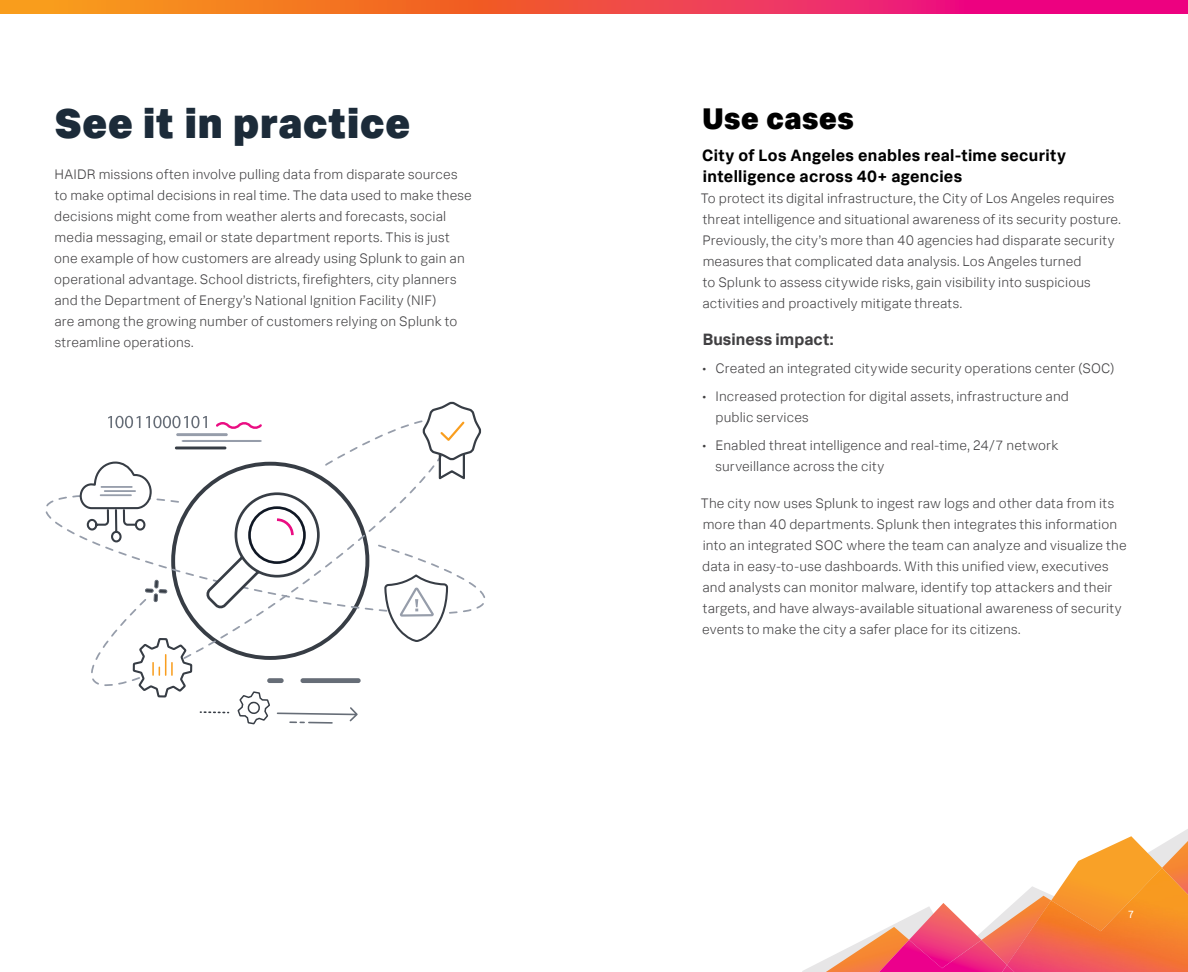
<style>
.page{position:relative;width:1188px;height:972px;background:#fff}
.page>*{position:absolute;margin:0;border:0;box-sizing:border-box;transform-origin:0 0}
.t1{font:900 42px "Splunk Data Sans";letter-spacing:.02em;color:#1c2b39}
.t2{font:900 30px "Splunk Data Sans";letter-spacing:.015em;color:#000}
.t3{font:700 16.5px/21px "Splunk Data Sans";letter-spacing:.02em;color:#000}
.t4{font:700 16.5px "Splunk Data Sans";letter-spacing:.005em;color:#414042}
.t5{font:300 13.8px/21px "Splunk Data Sans";letter-spacing:.01em;color:#414042}
.t6{font:10.5px "Splunk Data Sans";color:#fff}
</style>
<div class="page">
<img style="left:803px;top:829px;width:385px;height:143px">
<img style="left:909px;top:903px;width:68px;height:37px">
<img style="left:846px;top:940px;width:131px;height:32px">
<img style="left:1051px;top:836px;width:111px;height:32px">
<img style="left:977px;top:868px;width:211px;height:104px">
<img style="left:978px;top:965px;width:73px;height:7px">
<svg style="left:0;top:0;width:1188px;height:14px;background:#f14c48"></svg>
<svg style="left:91px;top:434px;width:292px;height:252px"></svg>
<svg style="left:132px;top:637px;width:62px;height:61px"></svg>
<svg style="left:45px;top:492px;width:440px;height:129px"></svg>
<div style="left:267px;top:678px;width:17px;height:5px;border:2px solid #666d77;border-radius:2px"></div>
<div style="left:301px;top:678px;width:60px;height:5px;border:2px solid #666d77;border-radius:2px"></div>
<svg style="left:383px;top:402px;width:100px;height:240px"></svg>
<svg style="left:200px;top:711px;width:29px;height:2px"></svg>
<svg style="left:237px;top:691px;width:121px;height:33px"></svg>
<svg style="left:81px;top:415px;width:240px;height:196px"></svg>
<h1 class="t1" style="left:55px;top:97px;width:357px">See it in practice</h1>
<p class="t5" style="left:54px;top:164px;width:419px">HAIDR missions often involve pulling data from disparate sources to make optimal decisions in real time. The data used to make these decisions might come from weather alerts and forecasts, social media messaging, email or state department reports. This is just one example of how customers are already using Splunk to gain an operational advantage. School districts, firefighters, city planners and the Department of Energy’s National Ignition Facility (NIF)<br>are among the growing number of customers relying on Splunk to streamline operations.</p>
<h2 class="t2" style="left:702px;top:100px;width:153px">Use cases</h2>
<p class="t3" style="left:702px;top:145px;width:365px">City of Los Angeles enables real-time security intelligence across 40+ agencies</p>
<p class="t5" style="left:701px;top:188px;width:422px">To protect its digital infrastructure, the City of Los Angeles requires threat intelligence and situational awareness of its security posture.<br>Previously, the city’s more than 40 agencies had disparate security measures that complicated data analysis. Los Angeles turned<br>to Splunk to assess citywide risks, gain visibility into suspicious activities and proactively mitigate threats.</p>
<p class="t4" style="left:703px;top:330px;width:132px">Business impact:</p>
<p class="t5" style="left:702px;top:358px;width:414px">• Created an integrated citywide security operations center (SOC)</p>
<p class="t5" style="left:716px;top:386px;width:355px;text-indent:-14px">• Increased protection for digital assets, infrastructure and public services</p>
<p class="t5" style="left:716px;top:434px;width:344px;text-indent:-14px">• Enabled threat intelligence and real-time, 24/7 network surveillance across the city</p>
<p class="t5" style="left:701px;top:492px;width:427px">The city now uses Splunk to ingest raw logs and other data from its more than 40 departments. Splunk then integrates this information into an integrated SOC where the team can analyze and visualize the data in easy-to-use dashboards. With this unified view, executives and analysts can monitor malware, identify top attackers and their targets, and have always-available situational awareness of security events to make the city a safer place for its citizens.</p>
<p class="t6" style="left:1128px;top:908px;width:8px">7</p>
</div>
